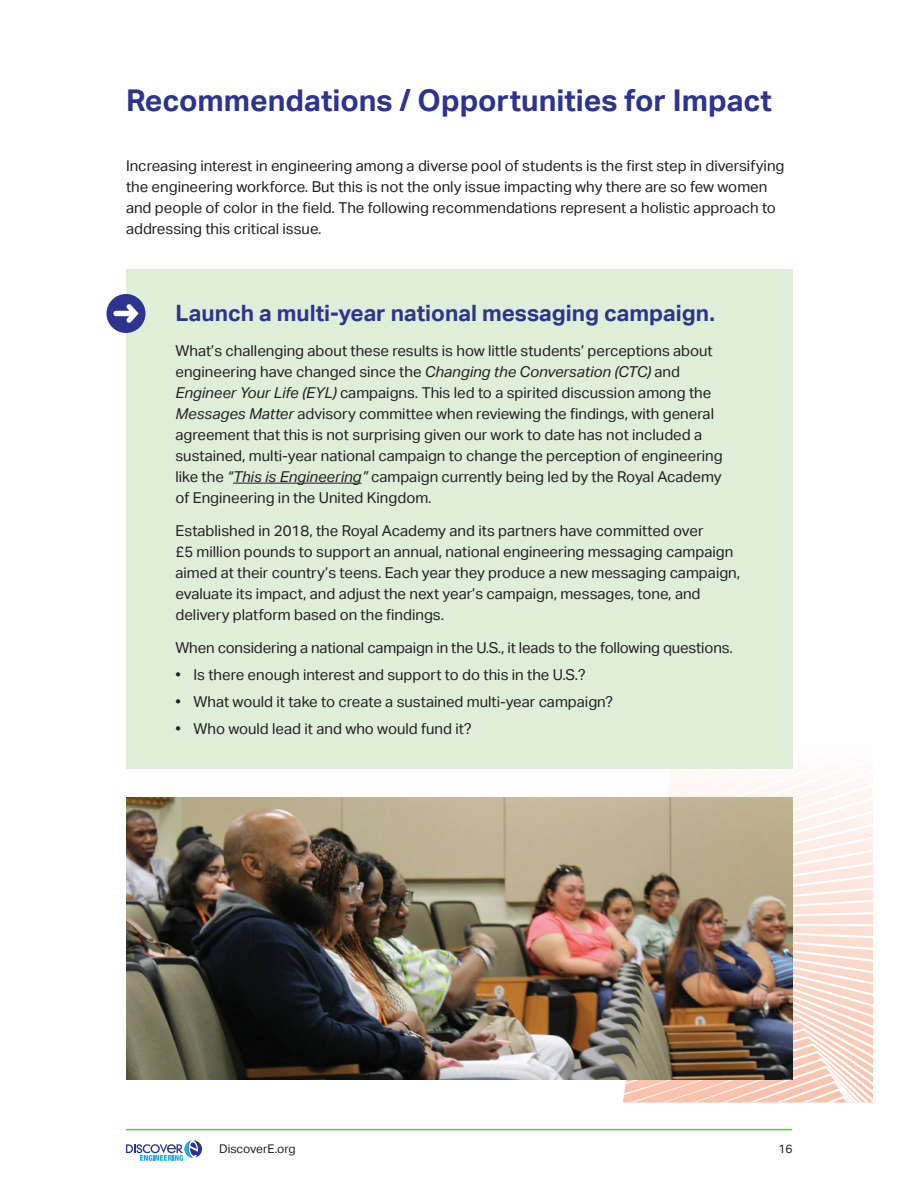
<style>
.page{position:relative;width:918px;height:1188px;background:#fff}
.page>*{position:absolute;margin:0;border:0;box-sizing:border-box;transform-origin:0 0}
.t1{font:700 30px "Aktiv Grotesk";color:#2f3390}
.t2{font:700 22.5px "Aktiv Grotesk";color:#2f3390}
.t3{font:15px/21px "Aktiv Grotesk";color:#231f20}
.t4{font:12px "Aktiv Grotesk";color:#231f20}
.s1{font-style:italic}
</style>
<div class="page">
<svg style="left:623px;top:639px;width:250px;height:464px"></svg>
<div style="left:126px;top:269px;width:666px;height:500px;background:#deeed9"></div>
<hr style="left:233px;top:483px;width:129px;height:1px;background:#231f20">
<div style="left:107px;top:294px;width:39px;height:39px;background:#2f3390;border-radius:50%"></div>
<svg style="left:113px;top:304px;width:26px;height:19px"></svg>
<svg style="left:126px;top:1140px;width:76px;height:21px"></svg>
<hr style="left:126px;top:1129px;width:666px;height:1px;background:#65bd5a">
<img style="left:126px;top:797px;width:666px;height:283px">
<h1 class="t1" style="left:126px;top:84px;width:647px">Recommendations / Opportunities for Impact</h1>
<p class="t3" style="left:126px;top:156px;width:660px">Increasing interest in engineering among a diverse pool of students is the first step in diversifying the engineering workforce. But this is not the only issue impacting why there are so few women and people of color in the field. The following recommendations represent a holistic approach to addressing this critical issue.</p>
<h2 class="t2" style="left:176px;top:300px;width:541px">Launch a multi-year national messaging campaign.</h2>
<p class="t3" style="left:176px;top:340px;width:549px">What’s challenging about these results is how little students’ perceptions about engineering have changed since the <span class="s1">Changing the Conversation (CTC)</span> and <span class="s1">Engineer Your Life (EYL)</span> campaigns. This led to a spirited discussion among the <span class="s1">Messages Matter</span> advisory committee when reviewing the findings, with general agreement that this is not surprising given our work to date has not included a sustained, multi-year national campaign to change the perception of engineering like the <span class="s1">“This is Engineering”</span> campaign currently being led by the Royal Academy of Engineering in the United Kingdom.</p>
<p class="t3" style="left:176px;top:520px;width:566px">Established in 2018, the Royal Academy and its partners have committed over<br>£5 million pounds to support an annual, national engineering messaging campaign aimed at their country’s teens. Each year they produce a new messaging campaign, evaluate its impact, and adjust the next year’s campaign, messages, tone, and delivery platform based on the findings.</p>
<p class="t3" style="left:176px;top:637px;width:559px">When considering a national campaign in the U.S., it leads to the following questions.</p>
<p class="t3" style="left:176px;top:664px;width:412px">• Is there enough interest and support to do this in the U.S.?</p>
<p class="t3" style="left:176px;top:691px;width:439px">• What would it take to create a sustained multi-year campaign?</p>
<p class="t3" style="left:176px;top:718px;width:298px">• Who would lead it and who would fund it?</p>
<p class="t4" style="left:219px;top:1142px;width:78px">DiscoverE.org</p>
<p class="t4" style="left:779px;top:1142px;width:16px">16</p>
</div>
